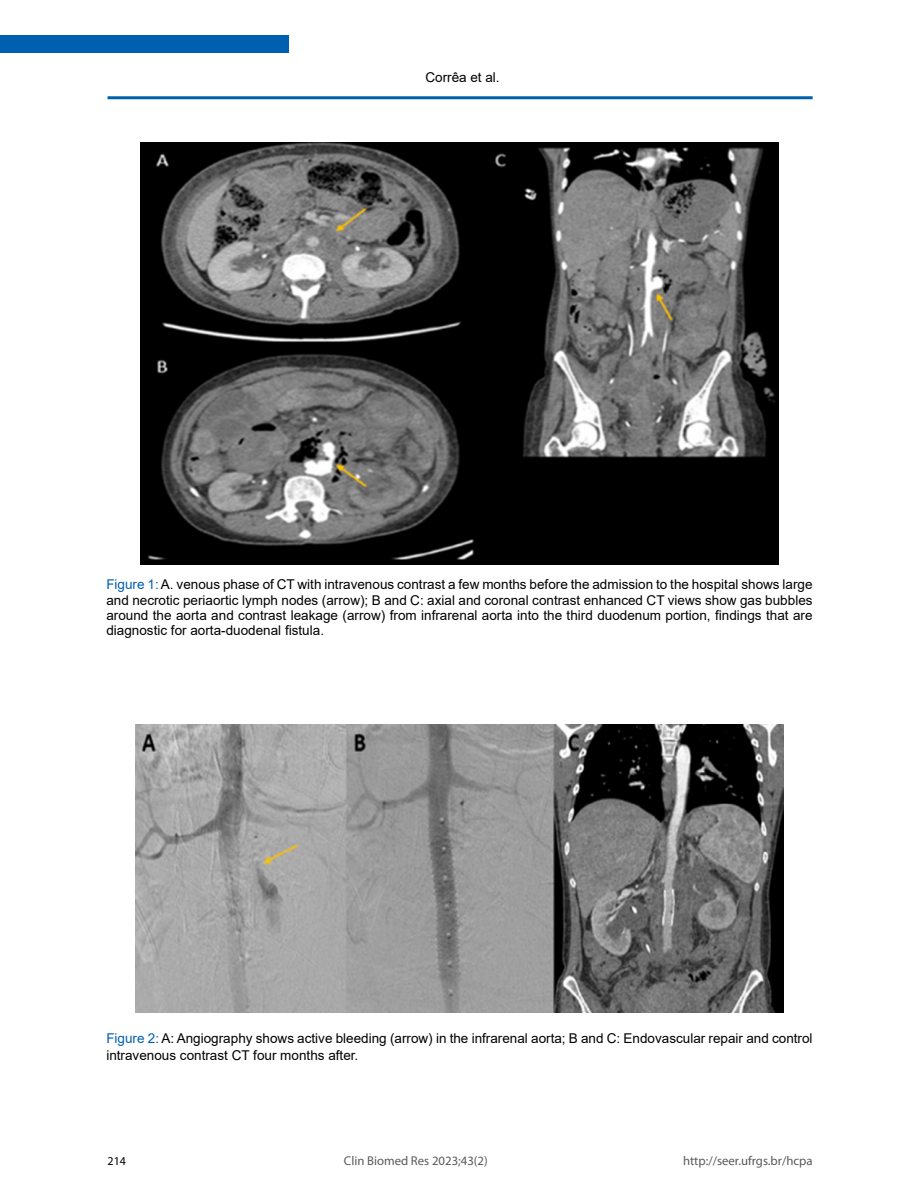
<style>
.page{position:relative;width:919px;height:1191px;background:#fff}
.page>*{position:absolute;margin:0;border:0;box-sizing:border-box;transform-origin:0 0}
.t1{font:13.5px/15.5px "Arial";color:#000;text-align:justify}
.t2{font:12.75px "Myriad Pro";color:#58595b}
.t3{font:12px "Myriad Pro";color:#000}
.s1{color:#005fae}
</style>
<div class="page">
<div style="left:0;top:35px;width:288px;height:18px;background:#005fae"></div>
<hr style="left:108px;top:96px;width:704px;height:3px;background:#005fae">
<img style="left:141px;top:142px;width:637px;height:423px">
<img style="left:136px;top:724px;width:647px;height:289px">
<p class="t1" style="left:425px;top:70px;width:76px">Corrêa et al.</p>
<p class="t1" style="left:106px;top:576px;width:707px"><span class="s1">Figure 1:</span> A. venous phase of CT with intravenous contrast a few months before the admission to the hospital shows large and necrotic periaortic lymph nodes (arrow); B and C: axial and coronal contrast enhanced CT views show gas bubbles around the aorta and contrast leakage (arrow) from infrarenal aorta into the third duodenum portion, findings that are diagnostic for aorta-duodenal fistula.</p>
<p class="t1" style="left:106px;top:1030px;width:707px;line-height:16.2px"><span class="s1">Figure 2:</span> A: Angiography shows active bleeding (arrow) in the infrarenal aorta; B and C: Endovascular repair and control intravenous contrast CT four months after.</p>
<p class="t3" style="left:108px;top:1153px;width:20px">214</p>
<p class="t2" style="left:344px;top:1153px;width:145px">Clin Biomed Res 2023;43(2)</p>
<p class="t2" style="left:683px;top:1153px;width:131px">http://seer.ufrgs.br/hcpa</p>
</div>
